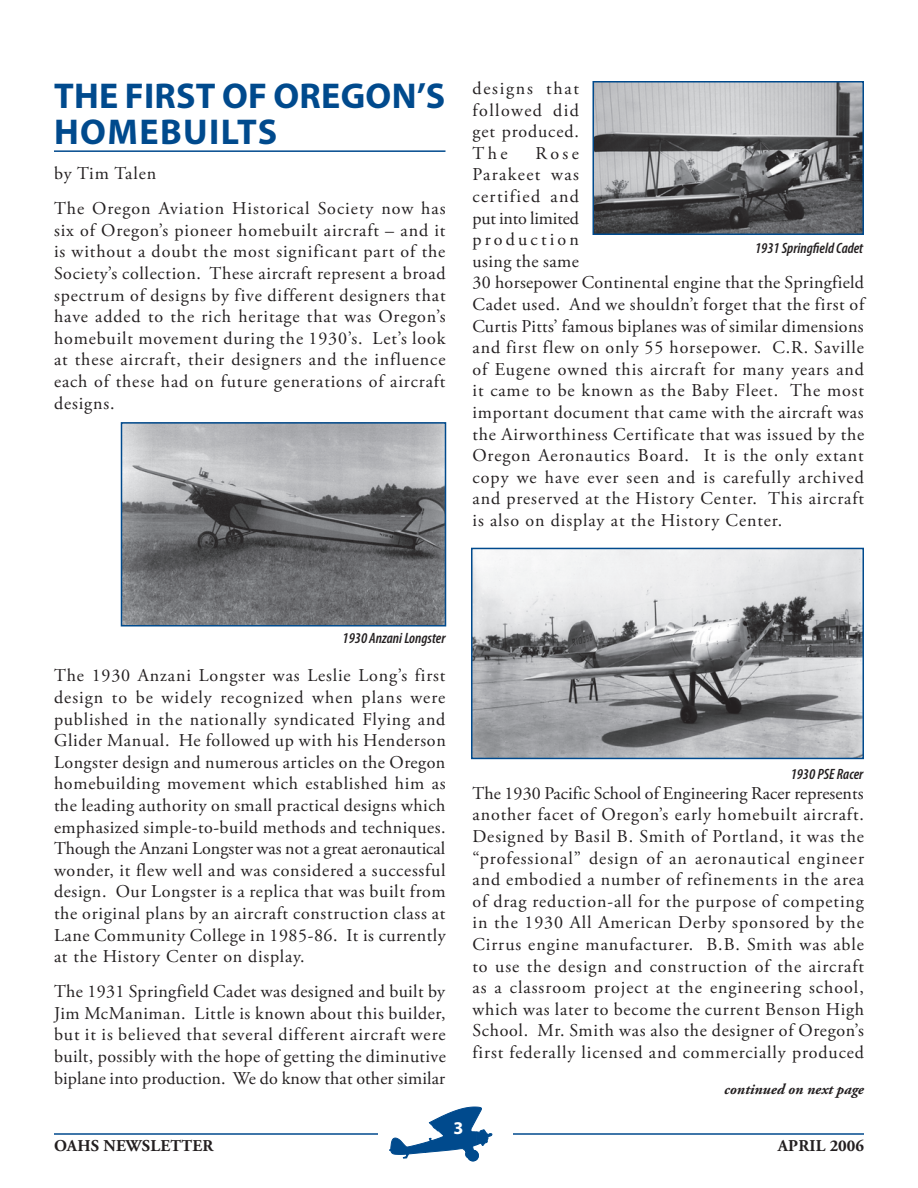
<style>
.page{position:relative;width:918px;height:1188px;background:#fff}
.page>*{position:absolute;margin:0;border:0;box-sizing:border-box;transform-origin:0 0}
.t1{font:700 36px/36px "Myriad Pro";letter-spacing:.01em;color:#004a8d}
.t2{font:18px/21.6px "Adobe Garamond Pro";letter-spacing:.05em;color:#231f20;text-align:justify}
.t3{font:700 16.5px "Adobe Garamond Pro";letter-spacing:.015em;color:#231f20}
.t4{font:italic 600 condensed 15px "Myriad Pro";color:#231f20}
.t5{font:italic 700 15px "Adobe Garamond Pro";color:#231f20}
</style>
<div class="page">
<hr style="left:54px;top:1133px;width:324px;height:2px;background:#004a8d">
<hr style="left:513px;top:1133px;width:351px;height:2px;background:#004a8d">
<hr style="left:54px;top:150px;width:392px;height:2px;background:#004a8d">
<img style="left:124px;top:425px;width:319px;height:199px">
<div style="left:121px;top:422px;width:325px;height:205px;border:2px solid #004a8d"></div>
<img style="left:595px;top:84px;width:266px;height:148px">
<div style="left:592px;top:81px;width:272px;height:154px;border:2px solid #004a8d"></div>
<img style="left:474px;top:551px;width:387px;height:205px">
<div style="left:471px;top:548px;width:393px;height:211px;border:2px solid #004a8d"></div>
<svg style="left:390px;top:1107px;width:102px;height:54px"></svg>
<h1 class="t1" style="left:54px;top:77px;width:393px">THE FIRST OF OREGON’S<br>HOMEBUILTS</h1>
<p class="t2" style="left:54px;top:156px;width:393px;line-height:35.1px">by Tim Talen<br>The Oregon Aviation Historical Society now has</p>
<p class="t2" style="left:54px;top:220px;width:393px">six of Oregon’s pioneer homebuilt aircraft – and it is without a doubt the most significant part of the Society’s collection. These aircraft represent a broad spectrum of designs by five different designers that have added to the rich heritage that was Oregon’s homebuilt movement during the 1930’s. Let’s look at these aircraft, their designers and the influence each of these had on future generations of aircraft designs.</p>
<p class="t2" style="left:472px;top:78px;width:108px">designs that followed did get produced.<br>The</p>
<p class="t2" style="left:472px;top:143px;width:393px;text-align:left;text-indent:63px">Rose<br>Parakeet was<br>certified and<br>put into limited<br>production<br>using the same<br>30 horsepower Continental engine that the Springfield Cadet used. And we shouldn’t forget that the first of Curtis Pitts’ famous biplanes was of similar dimensions and first flew on only 55 horsepower. C.R. Saville of Eugene owned this aircraft for many years and it came to be known as the Baby Fleet. The most important document that came with the aircraft was the Airworthiness Certificate that was issued by the Oregon Aeronautics Board. It is the only extant copy we have ever seen and is carefully archived and preserved at the History Center. This aircraft is also on display at the History Center.</p>
<p class="t4" style="left:755px;top:239px;width:110px">1931 Springfield Cadet</p>
<p class="t4" style="left:343px;top:629px;width:104px">1930 Anzani Longster</p>
<p class="t2" style="left:54px;top:665px;width:393px">The 1930 Anzani Longster was Leslie Long’s first design to be widely recognized when plans were published in the nationally syndicated Flying and Glider Manual. He followed up with his Henderson Longster design and numerous articles on the Oregon homebuilding movement which established him as the leading authority on small practical designs which emphasized simple-to-build methods and techniques.<br>Though the Anzani Longster was not a great aeronautical wonder, it flew well and was considered a successful design. Our Longster is a replica that was built from the original plans by an aircraft construction class at Lane Community College in 1985-86. It is currently at the History Center on display.</p>
<p class="t2" style="left:54px;top:981px;width:393px">The 1931 Springfield Cadet was designed and built by Jim McManiman. Little is known about this builder, but it is believed that several different aircraft were built, possibly with the hope of getting the diminutive biplane into production. We do know that other similar</p>
<p class="t4" style="left:791px;top:765px;width:74px">1930 PSE Racer</p>
<p class="t2" style="left:472px;top:783px;width:393px">The 1930 Pacific School of Engineering Racer represents another facet of Oregon’s early homebuilt aircraft.<br>Designed by Basil B. Smith of Portland, it was the “professional” design of an aeronautical engineer and embodied a number of refinements in the area of drag reduction-all for the purpose of competing in the 1930 All American Derby sponsored by the Cirrus engine manufacturer. B.B. Smith was able to use the design and construction of the aircraft as a classroom project at the engineering school, which was later to become the current Benson High School. Mr. Smith was also the designer of Oregon’s first federally licensed and commercially produced</p>
<p class="t5" style="left:724px;top:1080px;width:141px">continued on next page</p>
<p class="t3" style="left:54px;top:1136px;width:13px">OAH</p>
<p class="t3" style="left:91px;top:1136px;width:124px">S NEWSLETTER</p>
<p class="t3" style="left:778px;top:1136px;width:88px">APRIL 2006</p>
</div>
